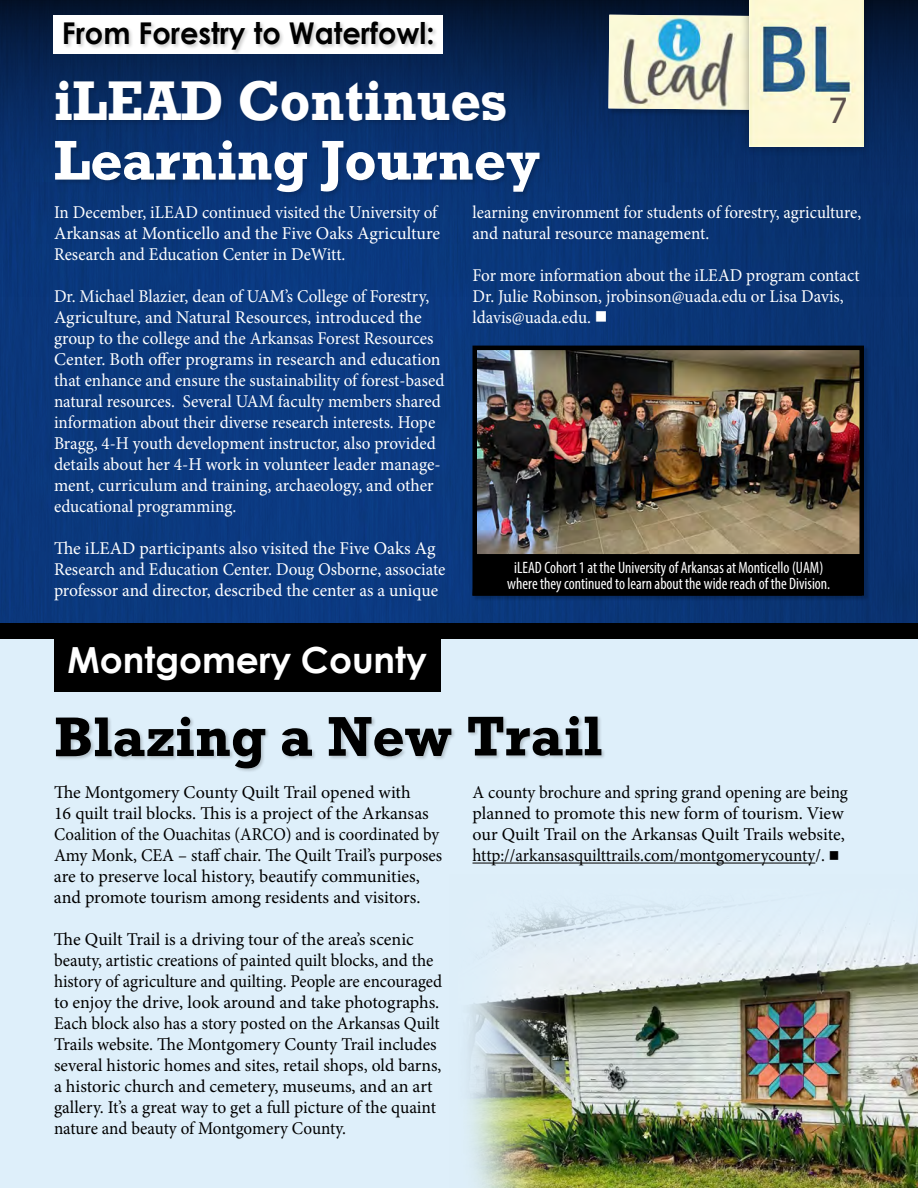
<style>
.page{position:relative;width:918px;height:1188px;background:#fff}
.page>*{position:absolute;margin:0;border:0;box-sizing:border-box;transform-origin:0 0}
.t1{font:700 52.5px/60px "Rockwell";color:#fff;scale:.95 1}
.t2{font:700 52.5px "Rockwell";color:#000}
.t3{font:700 36px "Century Gothic";color:#fff}
.t4{font:36px "Avenir";color:#5e514e}
.t5{font:700 30px "Century Gothic";color:#000;scale:.96 1}
.t6{font:18px/21px "Minion Pro";color:#fff;scale:.95 1}
.t7{font:18px/21px "Minion Pro";letter-spacing:-.005em;color:#000}
.t8{font:18px/21px "Minion Pro";letter-spacing:-.005em;color:#000;scale:.95 1}
.t9{font:18px/21px "Minion Pro";color:#fff}
.t10{font:18px/21px "Minion Pro";color:#fff;scale:.94 1}
.t11{font:condensed 16.5px/16.5px "Myriad Pro";color:#fff;text-align:center;scale:.95 1}
</style>
<div class="page">
<img style="left:0;top:353px;width:918px;height:270px">
<svg style="left:0;top:0;width:918px;height:353px;background:#08306c"></svg>
<div style="left:0;top:639px;width:918px;height:549px;background:#deeffa"></div>
<div style="left:0;top:623px;width:918px;height:16px;background:#000"></div>
<div style="left:54px;top:80px;width:492px;height:118px;background:#000;opacity:.15"></div>
<div style="left:54px;top:15px;width:389px;height:39px;background:#fff"></div>
<div style="left:63px;top:20px;width:376px;height:35px;background:#000;opacity:.2"></div>
<div style="left:55px;top:715px;width:551px;height:58px;background:#000;opacity:.2"></div>
<hr style="left:472px;top:863px;width:343px;height:1px;background:#000">
<div style="left:54px;top:623px;width:387px;height:68px;background:#000"></div>
<div style="left:608px;top:15px;width:148px;height:102px;background:#000;opacity:.2"></div>
<img style="left:608px;top:15px;width:131px;height:95px">
<img style="left:450px;top:875px;width:468px;height:313px">
<div style="left:739px;top:0;width:135px;height:156px;background:#000;opacity:.35"></div>
<img style="left:749px;top:0;width:115px;height:147px">
<div style="left:472px;top:345px;width:398px;height:256px;background:#000;opacity:.2"></div>
<img style="left:477px;top:351px;width:382px;height:203px">
<div style="left:472px;top:346px;width:392px;height:250px;border:4px solid #000"></div>
<div style="left:472px;top:554px;width:390px;height:42px;background:#000"></div>
<h1 class="t5" style="left:62px;top:14px;width:390px">From Forestry to Waterfowl:</h1>
<h1 class="t1" style="left:54px;top:70px;width:513px">iLEAD Continues<br>Learning Journey</h1>
<p class="t6" style="left:54px;top:202px;width:408px">In December, iLEAD continued visited the University of<br>Arkansas at Monticello and the Five Oaks Agriculture<br>Research and Education Center in DeWitt.</p>
<p class="t6" style="left:54px;top:286px;width:413px">Dr. Michael Blazier, dean of UAM’s College of Forestry, Agriculture, and Natural Resources, introduced the group to the college and the Arkansas Forest Resources Center. Both offer programs in research and education that enhance and ensure the sustainability of forest-based natural resources. Several UAM faculty members shared information about their diverse research interests. Hope Bragg, 4-H youth development instructor, also provided details about her 4-H work in volunteer leader manage&shy;ment, curriculum and training, archaeology, and other educational programming.</p>
<p class="t9" style="left:54px;top:538px;width:393px">The iLEAD participants also visited the Five Oaks Ag<br>Research and Education Center. Doug Osborne, associate professor and director, described the center as a unique</p>
<h2 class="t4" style="left:829px;top:82px;width:22px">7</h2>
<p class="t10" style="left:472px;top:202px;width:415px">learning environment for students of forestry, agriculture, and natural resource management.</p>
<p class="t6" style="left:473px;top:265px;width:409px">For more information about the iLEAD program contact<br>Dr. Julie Robinson, jrobinson@uada.edu or Lisa Davis, ldavis@uada.edu. ■</p>
<p class="t11" style="left:507px;top:559px;width:342px">iLEAD Cohort 1 at the University of Arkansas at Monticello (UAM) where they continued to learn about the wide reach of the Division.</p>
<h2 class="t3" style="left:68px;top:637px;width:361px">Montgomery County</h2>
<h1 class="t2" style="left:54px;top:703px;width:550px">Blazing a New Trail</h1>
<p class="t7" style="left:54px;top:782px;width:390px">The Montgomery County Quilt Trail opened with<br>16 quilt trail blocks. This is a project of the Arkansas Coalition of the Ouachitas (ARCO) and is coordinated by Amy Monk, CEA – staff chair. The Quilt Trail’s purposes are to preserve local history, beautify communities, and promote tourism among residents and visitors.</p>
<p class="t7" style="left:54px;top:929px;width:390px">The Quilt Trail is a driving tour of the area’s scenic beauty, artistic creations of painted quilt blocks, and the history of agriculture and quilting. People are encouraged to enjoy the drive, look around and take photographs.<br>Each block also has a story posted on the Arkansas Quilt Trails website. The Montgomery County Trail includes several historic homes and sites, retail shops, old barns, a historic church and cemetery, museums, and an art gallery. It’s a great way to get a full picture of the quaint nature and beauty of Montgomery County.</p>
<p class="t8" style="left:472px;top:782px;width:397px">A county brochure and spring grand opening are being planned to promote this new form of tourism. View our Quilt Trail on the Arkansas Quilt Trails website, http://arkansasquilttrails.com/montgomerycounty/. ■</p>
</div>
